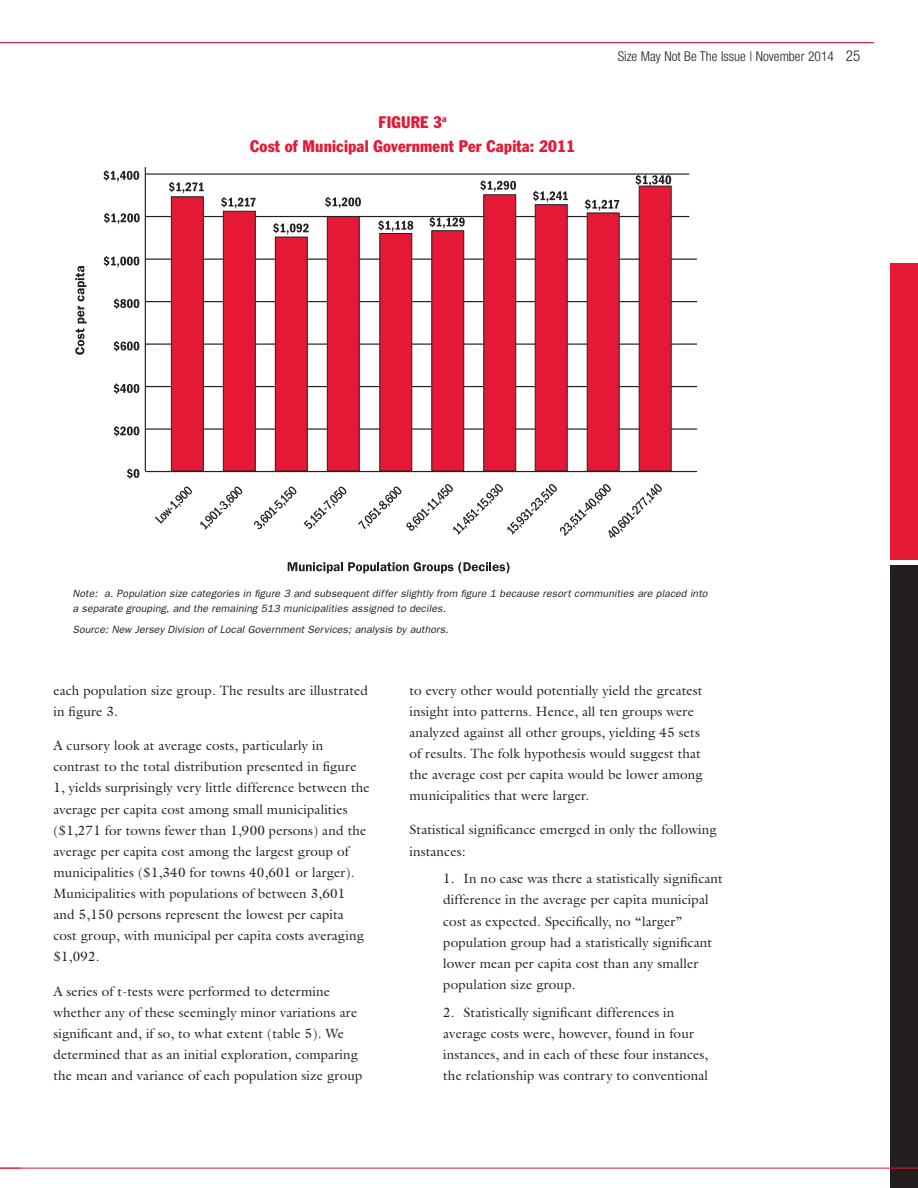
<style>
.page{position:relative;width:918px;height:1188px;background:#fff}
.page>*{position:absolute;margin:0;border:0;box-sizing:border-box;transform-origin:0 0}
.t1{font:condensed 16.5px/24px "Franklin Gothic";letter-spacing:.01em;color:#e51836}
.t2{font:13.5px/21px "Galliard";letter-spacing:.01em;color:#231f20}
.t3{font:300 condensed 13.5px "Helvetica Neue";color:#231f20}
.t4{font:italic 10.5px/15px "Franklin Gothic";letter-spacing:.01em;color:#231f20}
.s1{font-size:15px}
</style>
<div class="page">
<hr style="left:0;top:42px;width:874px;height:1px;background:#e51836">
<div style="left:891px;top:566px;width:27px;height:622px;background:#231f20"></div>
<div style="left:891px;top:263px;width:27px;height:297px;background:#e51836"></div>
<hr style="left:0;top:1168px;width:918px;height:1px;background:#e51836">
<hr style="left:146px;top:471px;width:551px;height:1px;background:#231f20">
<hr style="left:146px;top:428px;width:551px;height:2px;background:#231f20">
<hr style="left:146px;top:386px;width:551px;height:1px;background:#231f20">
<hr style="left:146px;top:344px;width:551px;height:1px;background:#231f20">
<hr style="left:146px;top:301px;width:551px;height:1px;background:#231f20">
<hr style="left:146px;top:259px;width:551px;height:1px;background:#231f20">
<hr style="left:145px;top:216px;width:544px;height:1px;background:#231f20">
<hr style="left:145px;top:173px;width:544px;height:2px;background:#231f20">
<svg style="left:127px;top:468px;width:12px;height:11px"></svg>
<svg style="left:114px;top:426px;width:25px;height:10px"></svg>
<svg style="left:114px;top:383px;width:25px;height:11px"></svg>
<svg style="left:114px;top:341px;width:25px;height:10px"></svg>
<svg style="left:114px;top:298px;width:25px;height:11px"></svg>
<svg style="left:104px;top:256px;width:35px;height:11px"></svg>
<hr style="left:145px;top:167px;width:1px;height:305px;background:#231f20">
<svg style="left:103px;top:170px;width:36px;height:12px"></svg>
<svg style="left:104px;top:213px;width:36px;height:11px"></svg>
<div style="left:171px;top:196px;width:33px;height:275px;background:#e51836;border:1px solid #231f20"></div>
<div style="left:639px;top:186px;width:32px;height:285px;background:#e51836;border:1px solid #231f20"></div>
<div style="left:587px;top:213px;width:33px;height:258px;background:#e51836;border:1px solid #231f20"></div>
<div style="left:535px;top:204px;width:33px;height:267px;background:#e51836;border:1px solid #231f20"></div>
<div style="left:483px;top:194px;width:33px;height:277px;background:#e51836;border:1px solid #231f20"></div>
<div style="left:431px;top:230px;width:33px;height:241px;background:#e51836;border:1px solid #231f20"></div>
<div style="left:379px;top:233px;width:33px;height:238px;background:#e51836;border:1px solid #231f20"></div>
<div style="left:327px;top:216px;width:33px;height:255px;background:#e51836;border:1px solid #231f20"></div>
<div style="left:275px;top:237px;width:33px;height:234px;background:#e51836;border:1px solid #231f20"></div>
<div style="left:223px;top:211px;width:33px;height:260px;background:#e51836;border:1px solid #231f20"></div>
<svg style="left:169px;top:182px;width:35px;height:11px"></svg>
<svg style="left:635px;top:175px;width:36px;height:11px"></svg>
<svg style="left:585px;top:199px;width:34px;height:12px"></svg>
<svg style="left:533px;top:191px;width:35px;height:11px"></svg>
<svg style="left:480px;top:180px;width:36px;height:12px"></svg>
<svg style="left:429px;top:217px;width:36px;height:11px"></svg>
<svg style="left:378px;top:220px;width:35px;height:12px"></svg>
<svg style="left:325px;top:197px;width:36px;height:11px"></svg>
<svg style="left:273px;top:223px;width:36px;height:11px"></svg>
<svg style="left:221px;top:197px;width:35px;height:12px"></svg>
<svg style="left:155px;top:486px;width:37px;height:38px"></svg>
<svg style="left:358px;top:484px;width:304px;height:54px"></svg>
<svg style="left:304px;top:486px;width:43px;height:43px"></svg>
<svg style="left:254px;top:486px;width:43px;height:43px"></svg>
<svg style="left:200px;top:486px;width:42px;height:44px"></svg>
<svg style="left:75px;top:266px;width:12px;height:89px"></svg>
<svg style="left:288px;top:562px;width:222px;height:11px"></svg>
<p class="t1" style="left:379px;top:110px;width:24px">Figure</p>
<p class="t1" style="left:250px;top:110px;width:326px;text-indent:183px">3<sup>a<br></sup>Cost of Municipal Government Per Capita: 2011</p>
<p class="t3" style="left:618px;top:49px;width:244px">Size May Not Be The Issue | November 2014 <span class="s1">25</span></p>
<p class="t4" style="left:72px;top:586px;width:637px">Note: a. Population size categories in figure 3 and subsequent differ slightly from figure 1 because resort communities are placed into a separate grouping, and the remaining 513 municipalities assigned to deciles.</p>
<p class="t4" style="left:72px;top:622px;width:377px">Source: New Jersey Division of Local Government Services; analysis by authors.</p>
<p class="t2" style="left:53px;top:679px;width:316px">each population size group. The results are illustrated in figure 3.</p>
<p class="t2" style="left:53px;top:735px;width:318px">A cursory look at average costs, particularly in contrast to the total distribution presented in figure 1, yields surprisingly very little difference between the average per capita cost among small municipalities ($1,271 for towns fewer than 1,900 persons) and the average per capita cost among the largest group of municipalities ($1,340 for towns 40,601 or larger).<br>Municipalities with populations of between 3,601 and 5,150 persons represent the lowest per capita cost group, with municipal per capita costs averaging $1,092.</p>
<p class="t2" style="left:53px;top:980px;width:311px">A series of t-tests were performed to determine whether any of these seemingly minor variations are significant and, if so, to what extent (table 5). We determined that as an initial exploration, comparing the mean and variance of each population size group</p>
<p class="t2" style="left:410px;top:679px;width:295px">to every other would potentially yield the greatest insight into patterns. Hence, all ten groups were analyzed against all other groups, yielding 45 sets of results. The folk hypothesis would suggest that the average cost per capita would be lower among municipalities that were larger.</p>
<p class="t2" style="left:410px;top:819px;width:309px">Statistical significance emerged in only the following instances:</p>
<p class="t2" style="left:443px;top:868px;width:281px">1. In no case was there a statistically significant difference in the average per capita municipal cost as expected. Specifically, no “larger” population group had a statistically significant lower mean per capita cost than any smaller population size group.</p>
<p class="t2" style="left:443px;top:1001px;width:267px">2. Statistically significant differences in average costs were, however, found in four instances, and in each of these four instances, the relationship was contrary to conventional</p>
</div>
